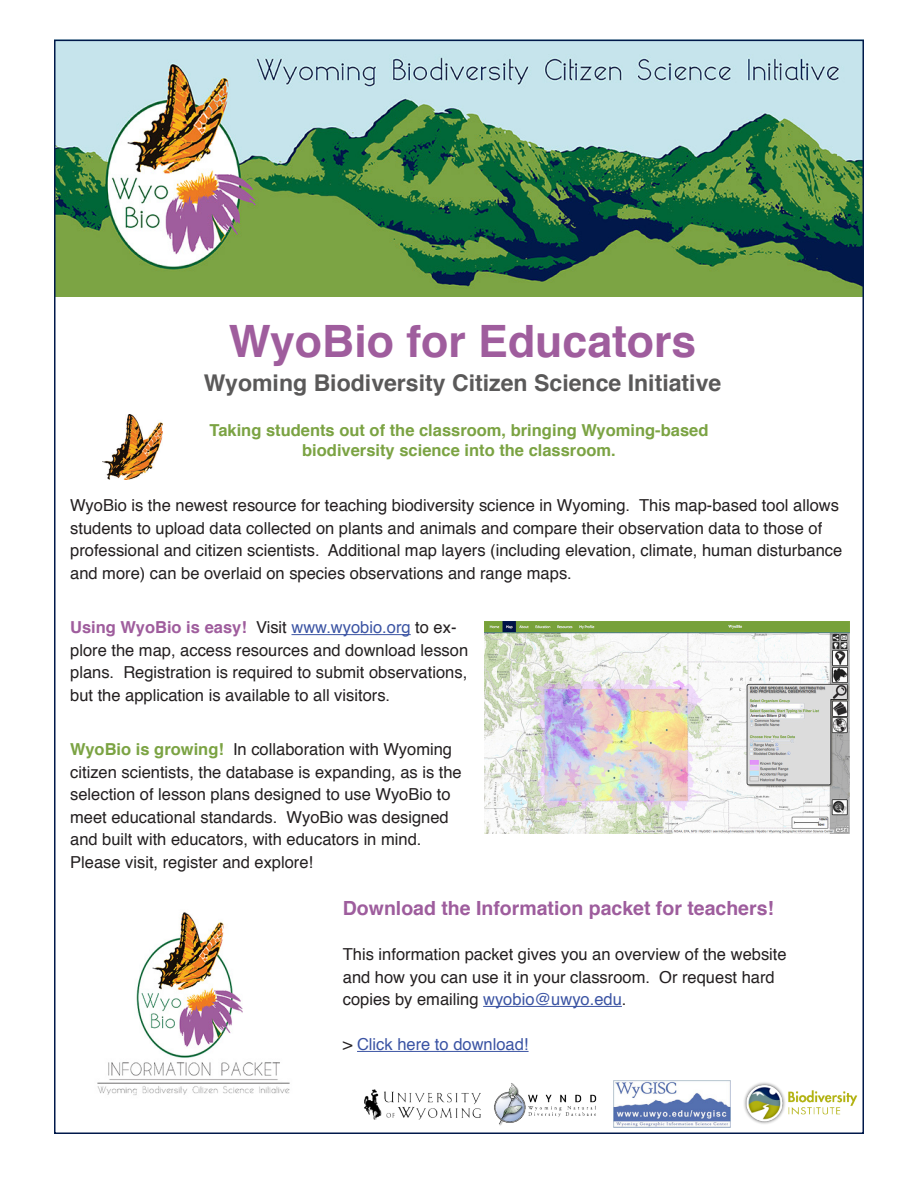
<style>
.page{position:relative;width:918px;height:1188px;background:#fff}
.page>*{position:absolute;margin:0;border:0;box-sizing:border-box;transform-origin:0 0}
.t1{font:700 44.55px "Helvetica";color:#9f5d9d}
.t2{font:700 23.1px "Helvetica";color:#5a5959}
.t3{font:700 19.5px "Helvetica";color:#9e5d9d}
.t4{font:16.5px/22.5px "Helvetica";color:#231f20}
.t5{font:700 16.5px "Helvetica";color:#7ba343}
.t6{font:16.5px "Helvetica";color:#3a53a3}
.s1{font-weight:700;color:#9f5d9d}
.s2{color:#3a53a3}
.s3{font-weight:700;color:#7ba343}
.s4{color:#231f20}
</style>
<div class="page">
<img style="left:57px;top:43px;width:804px;height:254px">
<hr style="left:483px;top:1006px;width:139px;height:1px;background:#3a53a3">
<hr style="left:357px;top:1051px;width:172px;height:1px;background:#3a53a3">
<img style="left:103px;top:415px;width:60px;height:65px">
<img style="left:484px;top:621px;width:366px;height:213px">
<hr style="left:291px;top:634px;width:120px;height:1px;background:#3a53a3">
<img style="left:97px;top:912px;width:193px;height:183px">
<img style="left:744px;top:1082px;width:114px;height:42px">
<img style="left:613px;top:1081px;width:117px;height:47px">
<img style="left:494px;top:1083px;width:103px;height:43px">
<img style="left:364px;top:1089px;width:116px;height:31px">
<p class="t1" style="left:229px;top:306px;width:469px">WyoBio for Educators</p>
<p class="t2" style="left:204px;top:365px;width:519px">Wyoming Biodiversity Citizen Science Initiative</p>
<p class="t5" style="left:209px;top:417px;width:501px">Taking students out of the classroom, bringing Wyoming-based</p>
<p class="t5" style="left:302px;top:437px;width:315px">biodiversity science into the classroom.</p>
<p class="t4" style="left:70px;top:495px;width:774px">WyoBio is the newest resource for teaching biodiversity science in Wyoming. This map-based tool allows students to upload data collected on plants and animals and compare their observation data to those of professional and citizen scientists. Additional map layers (including elevation, climate, human disturbance and more) can be overlaid on species observations and range maps.</p>
<p class="t4" style="left:70px;top:617px;width:400px"><span class="s1">Using WyoBio is easy!</span> Visit <span class="s2">www.wyobio.org</span> to ex&shy;plore the map, access resources and download lesson plans. Registration is required to submit observations, but the application is available to all visitors.</p>
<p class="t4" style="left:70px;top:739px;width:393px"><span class="s3">WyoBio is growing!</span> In collaboration with Wyoming citizen scientists, the database is expanding, as is the selection of lesson plans designed to use WyoBio to meet educational standards. WyoBio was designed and built with educators, with educators in mind.<br>Please visit, register and explore!</p>
<p class="t3" style="left:343px;top:893px;width:433px">Download the Information packet for teachers!</p>
<p class="t4" style="left:343px;top:944px;width:445px">This information packet gives you an overview of the website and how you can use it in your classroom. Or request hard copies by emailing <span class="s2">wyobio@uwyo.edu</span>.</p>
<p class="t6" style="left:343px;top:1032px;width:187px"><span class="s4">&gt;</span> Click here to download!</p>
</div>
